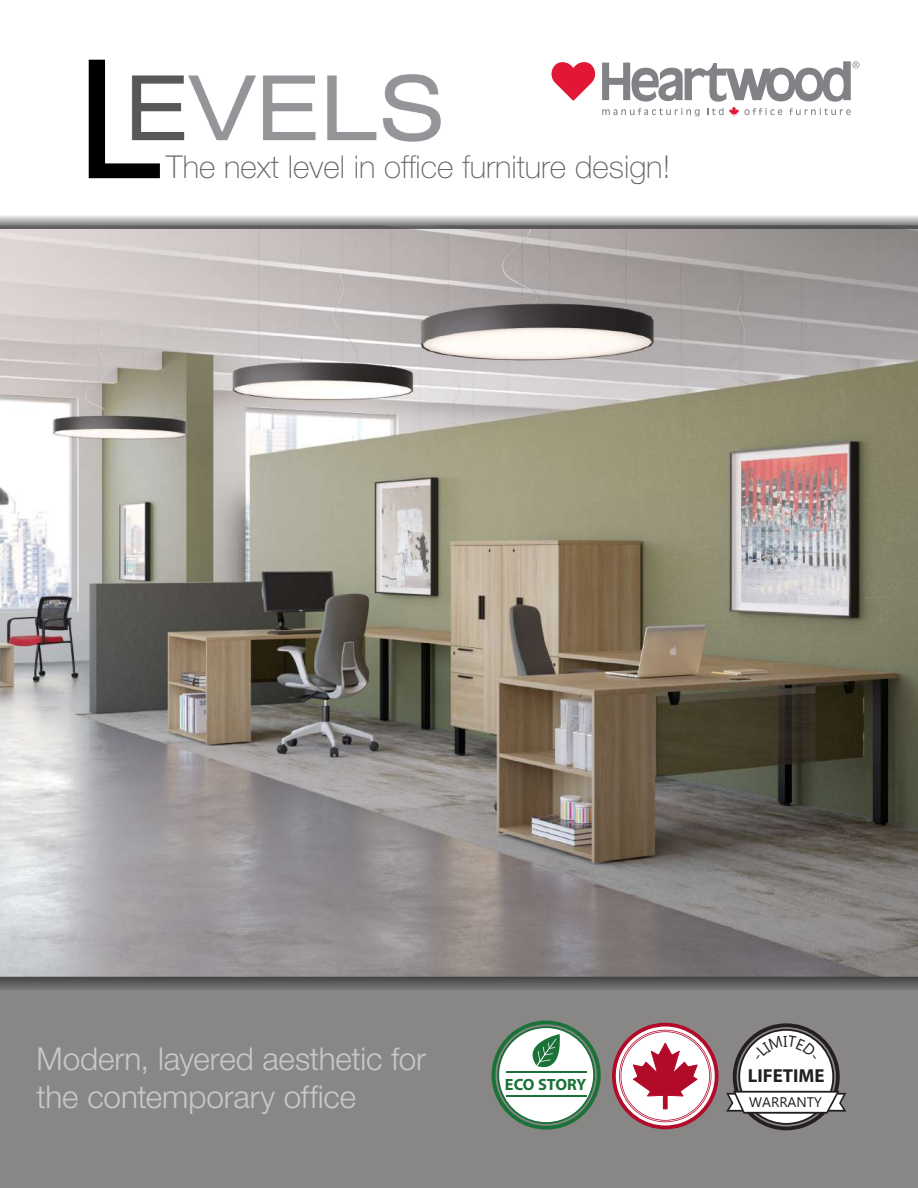
<style>
.page{position:relative;width:918px;height:1188px;background:#fff}
.page>*{position:absolute;margin:0;border:0;box-sizing:border-box;transform-origin:0 0}
.t1{font:300 31.5px/37.8px "Helvetica Neue LT Pro";letter-spacing:-.005em;color:#c7c8ca}
.t2{font:100 31.5px "Helvetica Neue LT Pro";color:#636366}
.t3{font:700 18.9px "Myriad Pro";color:#231f20}
.t4{font:700 16.35px "Myriad Pro";letter-spacing:-.01em;color:#1b7239}
.t5{font:13.8px "Myanmar Text";color:#231f20}
</style>
<div class="page">
<div style="left:1px;top:949px;width:917px;height:239px;background:#898686"></div>
<img style="left:0;top:229px;width:918px;height:748px">
<svg style="left:0;top:977px;width:918px;height:13px;background:#605f5f"></svg>
<svg style="left:0;top:216px;width:918px;height:13px;background:#949393"></svg>
<svg style="left:612px;top:1023px;width:107px;height:106px"></svg>
<svg style="left:492px;top:1021px;width:109px;height:109px"></svg>
<svg style="left:552px;top:62px;width:43px;height:39px"></svg>
<svg style="left:602px;top:61px;width:257px;height:56px"></svg>
<img style="left:69px;top:59px;width:376px;height:160px">
<svg style="left:726px;top:1023px;width:120px;height:107px"></svg>
<p class="t2" style="left:166px;top:149px;width:506px">The next level in office furniture design!</p>
<p class="t1" style="left:37px;top:1039px;width:391px">Modern, layered aesthetic for the contemporary office</p>
<p class="t4" style="left:505px;top:1074px;width:83px">ECO STORY</p>
<p class="t3" style="left:748px;top:1064px;width:78px">LIFETIME</p>
<p class="t5" style="left:749px;top:1094px;width:74px">WARRANTY</p>
</div>
